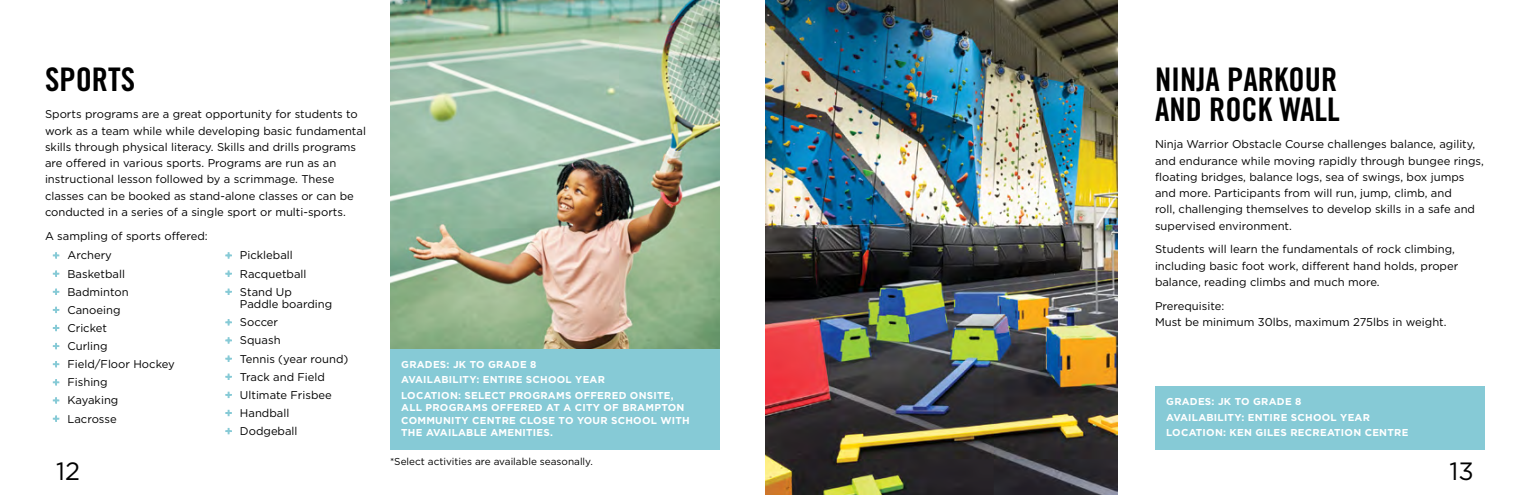
<style>
.page{position:relative;width:1530px;height:495px;background:#fff}
.page>*{position:absolute;margin:0;border:0;box-sizing:border-box;transform-origin:0 0}
.t1{font:32.5px/30px "Trade Gothic LT Std Bd Cn 20";color:#000}
.t2{font:25px "Gotham";color:#000}
.t3{font:11.25px/18.1px "Gotham";color:#000}
.t4{font:700 10px/15.4px "Gotham";letter-spacing:.025em;color:#fff}
.t5{font:10px "Gotham";color:#000}
.s1{color:#86cad6}
</style>
<div class="page">
<div style="left:390px;top:349px;width:330px;height:101px;background:#86cad6"></div>
<div style="left:1155px;top:386px;width:330px;height:64px;background:#86cad6"></div>
<img style="left:390px;top:0;width:330px;height:349px">
<img style="left:765px;top:0;width:353px;height:495px">
<h1 class="t1" style="left:45px;top:64px;width:92px">SPORTS</h1>
<p class="t3" style="left:45px;top:106px;width:322px;line-height:16.2px">Sports programs are a great opportunity for students to work as a team while while developing basic fundamental skills through physical literacy. Skills and drills programs are offered in various sports. Programs are run as an instructional lesson followed by a scrimmage. These classes can be booked as stand-alone classes or can be conducted in a series of a single sport or multi-sports.</p>
<p class="t3" style="left:52px;top:226px;width:157px;line-height:19.8px;text-indent:-8px">A sampling of sports offered: <span class="s1">+</span> Archery</p>
<p class="t3" style="left:52px;top:264px;width:124px"><span class="s1">+</span> Basketball<br><span class="s1">+</span> Badminton<br><span class="s1">+</span> Canoeing<br><span class="s1">+</span> Cricket<br><span class="s1">+</span> Curling<br><span class="s1">+</span> Field/Floor Hockey <span class="s1">+</span> Fishing<br><span class="s1">+</span> Kayaking<br><span class="s1">+</span> Lacrosse</p>
<h1 class="t1" style="left:1155px;top:64px;width:186px">NINJA PARKOUR<br>AND ROCK WALL</h1>
<p class="t3" style="left:1155px;top:136px;width:331px;line-height:16.2px">Ninja Warrior Obstacle Course challenges balance, agility, and endurance while moving rapidly through bungee rings, floating bridges, balance logs, sea of swings, box jumps and more. Participants from will run, jump, climb, and<br>roll, challenging themselves to develop skills in a safe and supervised environment.</p>
<p class="t3" style="left:1155px;top:241px;width:305px;line-height:16.2px">Students will learn the fundamentals of rock climbing, including basic foot work, different hand holds, proper balance, reading climbs and much more.</p>
<p class="t3" style="left:1155px;top:297px;width:293px;line-height:16.2px">Prerequisite:<br>Must be minimum 30lbs, maximum 275lbs in weight.</p>
<p class="t3" style="left:225px;top:246px;width:83px"><span class="s1">+</span> Pickleball<br><span class="s1">+</span> Racquetball <span class="s1">+</span> Stand Up</p>
<p class="t3" style="left:225px;top:295px;width:125px;text-indent:15px">Paddle boarding<br><span class="s1">+</span> Soccer<br><span class="s1">+</span> Squash<br><span class="s1">+</span> Tennis (year round) <span class="s1">+</span> Track and Field<br><span class="s1">+</span> Ultimate Frisbee<br><span class="s1">+</span> Handball<br><span class="s1">+</span> Dodgeball</p>
<p class="t4" style="left:401px;top:357px;width:274px">GRADES: JK TO GRADE 8<br>AVAILABILITY: ENTIRE SCHOOL YEAR<br>LOCATION: SELECT PROGRAMS OFFERED ONSITE,</p>
<p class="t4" style="left:401px;top:401px;width:290px;line-height:12.5px">ALL PROGRAMS OFFERED AT A CITY OF BRAMPTON<br>COMMUNITY CENTRE CLOSE TO YOUR SCHOOL WITH<br>THE AVAILABLE AMENITIES.</p>
<p class="t4" style="left:1166px;top:394px;width:244px">GRADES: JK TO GRADE 8<br>AVAILABILITY: ENTIRE SCHOOL YEAR<br>LOCATION: KEN GILES RECREATION CENTRE</p>
<p class="t5" style="left:390px;top:456px;width:204px">*Select activities are available seasonally.</p>
<h2 class="t2" style="left:56px;top:457px;width:25px">12</h2>
<h2 class="t2" style="left:1449px;top:457px;width:26px">13</h2>
</div>
